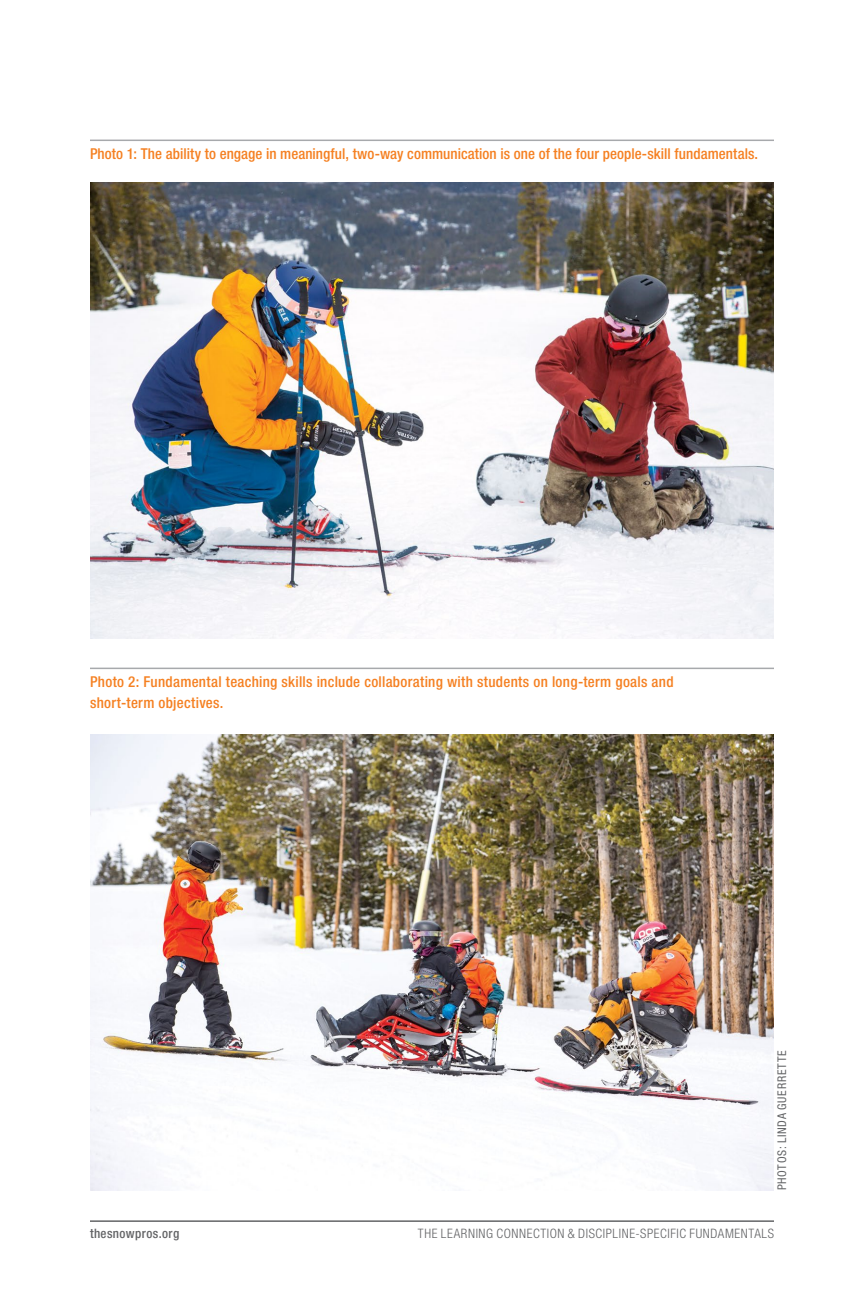
<style>
.page{position:relative;width:864px;height:1296px;background:#fff}
.page>*{position:absolute;margin:0;border:0;box-sizing:border-box;transform-origin:0 0}
.t1{font:500 condensed 15px/21px "Helvetica Neue LT Std";letter-spacing:.015em;color:#f58021}
.t2{font:300 condensed 13px "Helvetica Neue LT Std";letter-spacing:.045em;color:#636466}
.t3{font:500 condensed 13px "Helvetica Neue LT Std";letter-spacing:.03em;color:#636466}
.t4{font:condensed 12px "Helvetica Neue LT Std";letter-spacing:.06em;color:#636466}
</style>
<div class="page">
<hr style="left:90px;top:1220px;width:684px;height:2px;background:#636466">
<hr style="left:90px;top:140px;width:684px;height:1px;background:#a7a9ac">
<hr style="left:90px;top:668px;width:684px;height:1px;background:#a7a9ac">
<img style="left:90px;top:182px;width:684px;height:456px">
<img style="left:90px;top:734px;width:684px;height:456px">
<p class="t1" style="left:90px;top:143px;width:670px">Photo 1: The ability to engage in meaningful, two-way communication is one of the four people-skill fundamentals.</p>
<p class="t1" style="left:90px;top:671px;width:585px">Photo 2: Fundamental teaching skills include collaborating with students on long-term goals and short-term objectives.</p>
<p class="t4" style="left:775px;top:1190px;width:142px;rotate:-90deg">PHOTOS: LINDA GUERRETTE</p>
<p class="t3" style="left:90px;top:1226px;width:91px">thesnowpros.org</p>
<p class="t2" style="left:418px;top:1226px;width:358px">THE LEARNING CONNECTION &amp; DISCIPLINE-SPECIFIC FUNDAMENTALS</p>
</div>
